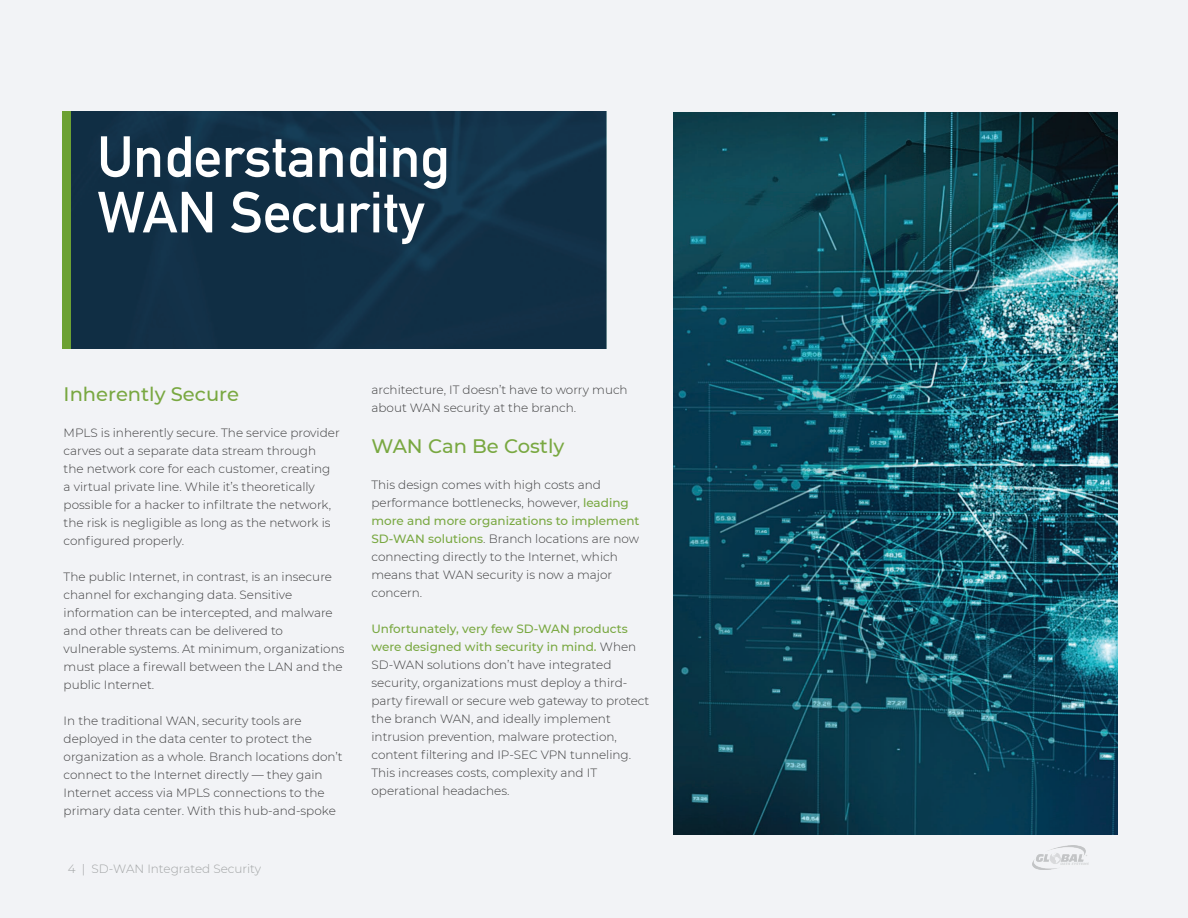
<style>
.page{position:relative;width:1188px;height:918px;background:#f2f3f6}
.page>*{position:absolute;margin:0;border:0;box-sizing:border-box;transform-origin:0 0}
.t1{font:57px/55.5px "DIN Mittelschrift LT";color:#fff}
.t2{font:500 19.5px "Montserrat";color:#79a841}
.t3{font:300 12px/18px "Montserrat";color:#3e3e3f}
.t4{font:300 12px "Montserrat";color:#8e8f8f}
.s1{font-weight:500;color:#79a841}
</style>
<div class="page">
<img style="left:71px;top:112px;width:535px;height:237px">
<div style="left:62px;top:112px;width:9px;height:237px;background:#6ca133"></div>
<img style="left:674px;top:112px;width:443px;height:723px">
<h1 class="t1" style="left:97px;top:130px;width:354px">Understanding<br>WAN Security</h1>
<h2 class="t2" style="left:64px;top:381px;width:177px">Inherently Secure</h2>
<p class="t3" style="left:64px;top:424px;width:278px">MPLS is inherently secure. The service provider carves out a separate data stream through<br>the network core for each customer, creating a virtual private line. While it’s theoretically possible for a hacker to infiltrate the network, the risk is negligible as long as the network is configured properly.</p>
<p class="t3" style="left:64px;top:568px;width:282px">The public Internet, in contrast, is an insecure channel for exchanging data. Sensitive information can be intercepted, and malware and other threats can be delivered to vulnerable systems. At minimum, organizations must place a firewall between the LAN and the public Internet.</p>
<p class="t3" style="left:64px;top:712px;width:281px">In the traditional WAN, security tools are deployed in the data center to protect the organization as a whole. Branch locations don’t connect to the Internet directly — they gain Internet access via MPLS connections to the primary data center. With this hub-and-spoke</p>
<p class="t4" style="left:68px;top:861px;width:195px">4 | SD-WAN Integrated Security</p>
<p class="t3" style="left:371px;top:381px;width:258px">architecture, IT doesn’t have to worry much about WAN security at the branch.</p>
<h2 class="t2" style="left:371px;top:432px;width:194px">WAN Can Be Costly</h2>
<p class="t3" style="left:371px;top:475px;width:270px">This design comes with high costs and performance bottlenecks, however, <span class="s1">leading more and more organizations to implement SD-WAN solutions</span>. Branch locations are now connecting directly to the Internet, which means that WAN security is now a major concern.</p>
<p class="t3" style="left:371px;top:619px;width:279px"><span class="s1">Unfortunately, very few SD-WAN products were designed with security in mind.</span> When SD-WAN solutions don’t have integrated security, organizations must deploy a third&shy;party firewall or secure web gateway to protect the branch WAN, and ideally implement intrusion prevention, malware protection, content filtering and IP-SEC VPN tunneling.<br>This increases costs, complexity and IT operational headaches.</p>
</div>
